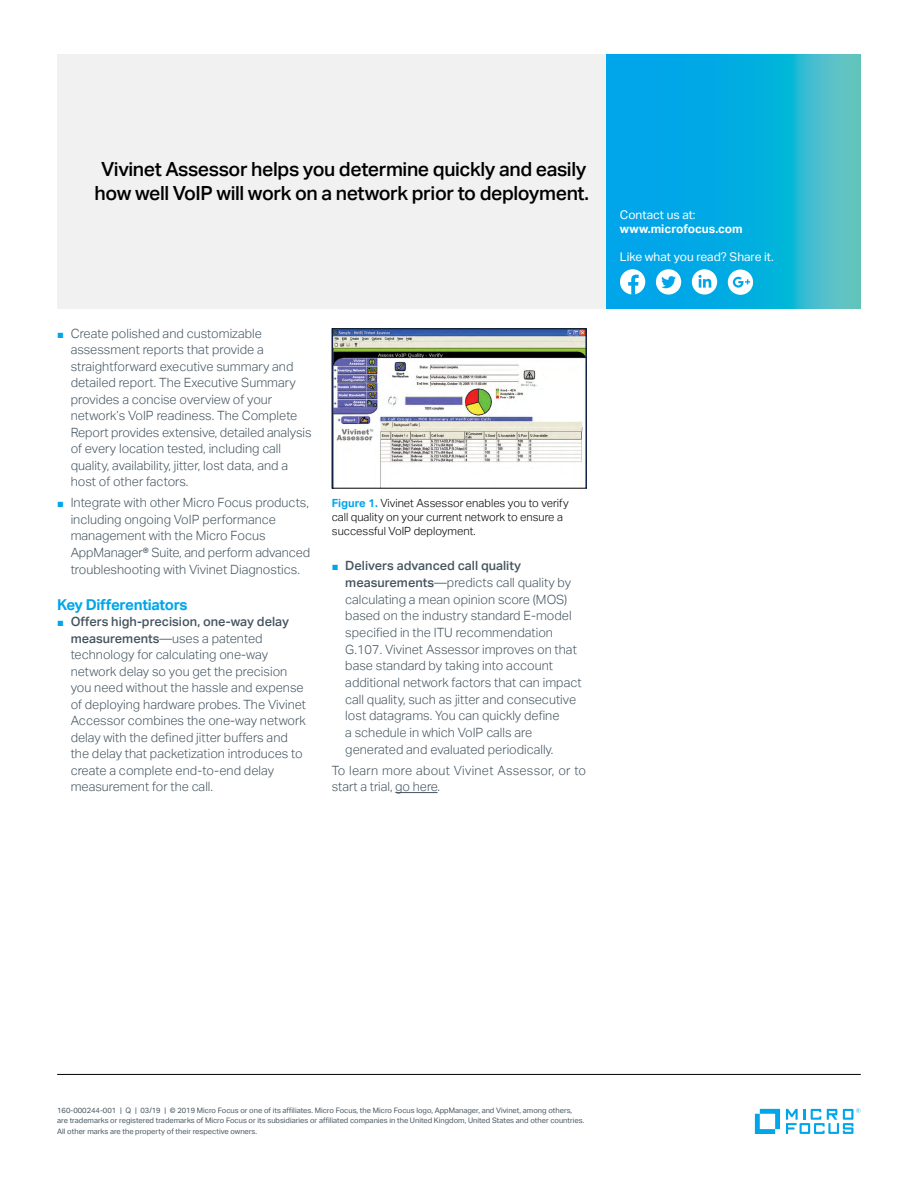
<style>
.page{position:relative;width:918px;height:1188px;background:#fff}
.page>*{position:absolute;margin:0;border:0;box-sizing:border-box;transform-origin:0 0}
.t1{font:500 19.5px/24px "Aktiv Grotesk";letter-spacing:-.02em;color:#000;text-align:center}
.t2{font:700 15px "Aktiv Grotesk";letter-spacing:-.02em;color:#00a6e9}
.t3{font:300 12.75px/16.5px "Aktiv Grotesk";color:#455560}
.t4{font:300 12.75px/16.6px "Aktiv Grotesk";letter-spacing:.02em;color:#455560}
.t5{font:12px "Aktiv Grotesk";color:#fff}
.t6{font:700 12px "Aktiv Grotesk";color:#fff}
.t7{font:300 11.25px/14.2px "Aktiv Grotesk";color:#000}
.t8{font:7.5px/10.5px "Aktiv Grotesk";color:#455560}
.s1{font-family:"Arial";font-weight:400;font-size:11.25px;color:#00a6e9}
.s2{font-weight:500}
.s3{font-weight:700;color:#00a6e9}
</style>
<div class="page">
<hr style="left:395px;top:792px;width:43px;height:1px;background:#455560">
<hr style="left:57px;top:1074px;width:804px;height:1px;background:#000">
<div style="left:57px;top:54px;width:550px;height:254px;background:#f1f1f2"></div>
<svg style="left:755px;top:1109px;width:25px;height:25px"></svg>
<svg style="left:786px;top:1108px;width:75px;height:26px"></svg>
<svg style="left:606px;top:54px;width:255px;height:254px;background:#13afdd"></svg>
<div style="left:620px;top:269px;width:25px;height:26px;background:#fff;border-radius:50%"></div>
<svg style="left:628px;top:275px;width:11px;height:20px"></svg>
<div style="left:656px;top:269px;width:25px;height:26px;background:#fff;border-radius:50%"></div>
<svg style="left:661px;top:276px;width:15px;height:12px"></svg>
<div style="left:692px;top:269px;width:25px;height:26px;background:#fff;border-radius:50%"></div>
<svg style="left:699px;top:275px;width:12px;height:13px"></svg>
<div style="left:728px;top:270px;width:25px;height:25px;background:#fff;border-radius:13px"></div>
<svg style="left:733px;top:277px;width:17px;height:11px"></svg>
<img style="left:334px;top:331px;width:250px;height:155px">
<h1 class="t1" style="left:95px;top:157px;width:496px">Vivinet Assessor helps you determine quickly and easily how well VoIP will work on a network prior to deployment.</h1>
<p class="t3" style="left:71px;top:325px;width:242px;text-indent:-13px"><span class="s1">■</span> Create polished and customizable assessment reports that provide a straightforward executive summary and detailed report. The Executive Summary provides a concise overview of your network’s VoIP readiness. The Complete Report provides extensive, detailed analysis of every location tested, including call quality, availability, jitter, lost data, and a host of other factors.</p>
<p class="t3" style="left:71px;top:495px;width:241px;text-indent:-13px"><span class="s1">■</span> Integrate with other Micro Focus products, including ongoing VoIP performance management with the Micro Focus AppManager® Suite, and perform advanced troubleshooting with Vivinet Diagnostics.</p>
<p class="t2" style="left:57px;top:596px;width:132px">Key Differentiators</p>
<p class="t3" style="left:71px;top:613px;width:237px;text-indent:-13px"><span class="s1">■</span> <span class="s2">Offers high-precision, one-way delay measurements</span>—uses a patented technology for calculating one-way network delay so you get the precision you need without the hassle and expense of deploying hardware probes. The Vivinet Accessor combines the one-way network delay with the defined jitter buffers and the delay that packetization introduces to create a complete end-to-end delay measurement for the call.</p>
<p class="t7" style="left:332px;top:496px;width:238px"><span class="s3">Figure 1.</span> Vivinet Assessor enables you to verify call quality on your current network to ensure a successful VoIP deployment.</p>
<p class="t3" style="left:345px;top:558px;width:238px;text-indent:-13px"><span class="s1">■</span> <span class="s2">Delivers advanced call quality measurements</span>—predicts call quality by calculating a mean opinion score (MOS) based on the industry standard E-model specified in the ITU recommendation G.107. Vivinet Assessor improves on that base standard by taking into account additional network factors that can impact call quality, such as jitter and consecutive lost datagrams. You can quickly define<br>a schedule in which VoIP calls are generated and evaluated periodically.</p>
<p class="t4" style="left:332px;top:762px;width:256px">To learn more about Vivinet Assessor, or to start a trial, go here.</p>
<p class="t5" style="left:620px;top:207px;width:77px">Contact us at:</p>
<p class="t6" style="left:620px;top:222px;width:124px">www.microfocus.com</p>
<p class="t5" style="left:620px;top:250px;width:155px">Like what you read? Share it.</p>
<p class="t8" style="left:57px;top:1105px;width:529px">160-000244-001 | Q | 03/19 | © 2019 Micro Focus or one of its affiliates. Micro Focus, the Micro Focus logo, AppManager, and Vivinet, among others, are trademarks or registered trademarks of Micro Focus or its subsidiaries or affiliated companies in the United Kingdom, United States and other countries.<br>All other marks are the property of their respective owners.</p>
</div>
